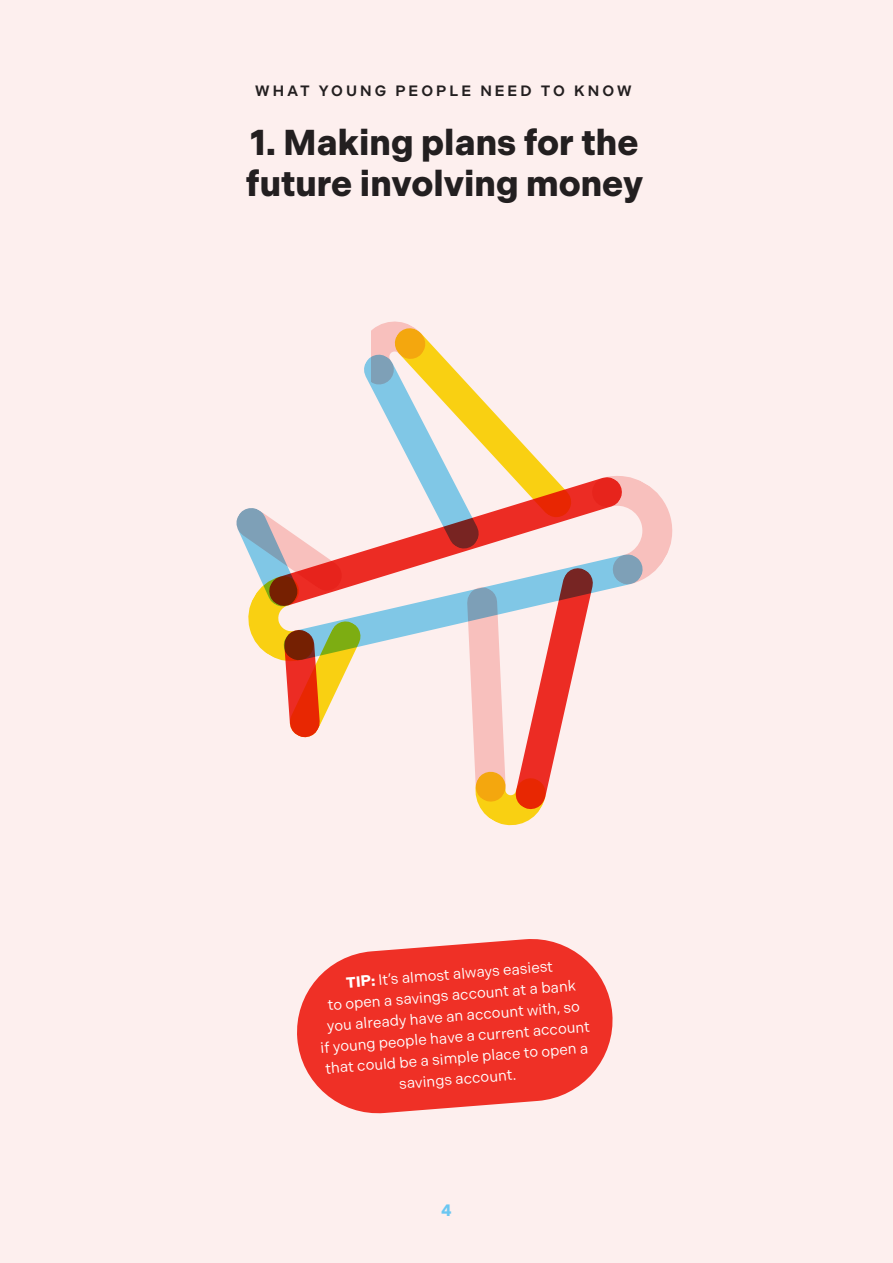
<style>
.page{position:relative;width:893px;height:1263px;background:#fdefee}
.page>*{position:absolute;margin:0;border:0;box-sizing:border-box;transform-origin:0 0}
.H1_blue{font:700 36px/40.5px "Indivisible";color:#231f20}
.t1{font:700 16.5px "Indivisible";color:#6bc7f2}
.body_text{font:15px/21px "Indivisible";color:#fff;text-align:center}
.t2{font:600 15px "Indivisible";letter-spacing:.2em;color:#231f20}
.s1{font-weight:700}
</style>
<div class="page">
<svg style="left:236px;top:321px;width:437px;height:505px"></svg>
<svg style="left:297px;top:939px;width:316px;height:175px;fill:#ef3026"></svg>
<p class="t2" style="left:255px;top:82px;width:378px">WHAT YOUNG PEOPLE NEED TO KNOW</p>
<p class="H1_blue" style="left:246px;top:123px;width:399px">1. Making plans for the future involving money</p>
<p class="body_text" style="left:314px;top:976px;width:271px;rotate:-5deg"><span class="s1">TIP:</span> It’s almost always easiest<br>to open a savings account at a bank you already have an account with, so<br>if young people have a current account that could be a simple place to open a savings account.</p>
<p class="t1" style="left:441px;top:1200px;width:12px">4</p>
</div>
